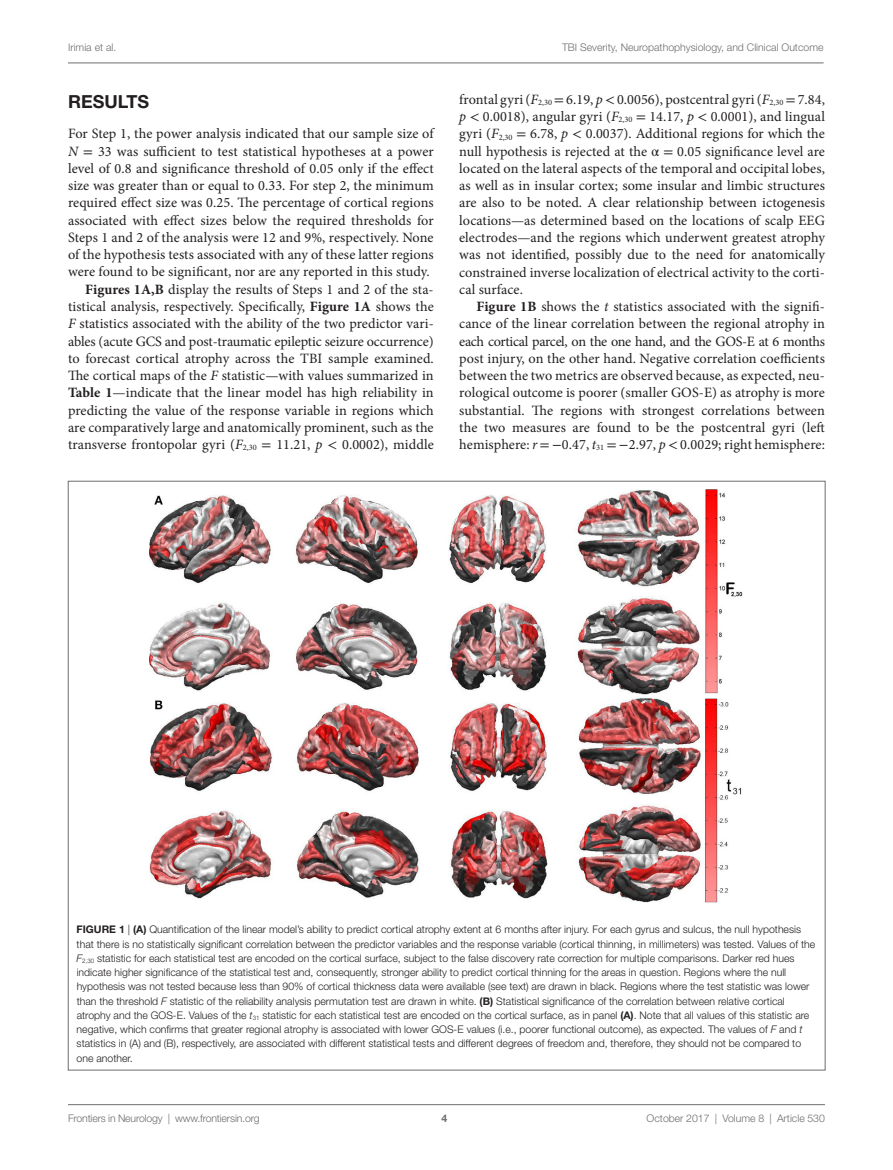
<style>
.page{position:relative;width:893px;height:1170px;background:#fff}
.page>*{position:absolute;margin:0;border:0;box-sizing:border-box;transform-origin:0 0}
.t1{font:700 18px "Helvetica Neue LT Std";color:#231f20}
.t2{font:14.25px/17.2px "Minion Pro";letter-spacing:.005em;color:#231f20;text-align:justify}
.t3{font:300 10.5px/14.2px "Helvetica Neue LT Std";color:#231f20}
.t4{font:300 10.5px "Helvetica Neue LT Std";color:#6c6d70}
.t5{font:700 10.5px "Helvetica Neue LT Std";color:#6c6d70}
.s1{font-style:italic}
.s2{font-family:"STIX General"}
.s3{font-weight:700}
</style>
<div class="page">
<img style="left:149px;top:489px;width:594px;height:414px">
<hr style="left:68px;top:63px;width:756px;height:1px;background:#6c6d70">
<hr style="left:68px;top:1104px;width:757px;height:1px;background:#6c6d70">
<p class="t4" style="left:68px;top:41px;width:50px">Irimia et al.</p>
<p class="t4" style="left:562px;top:41px;width:263px">TBI Severity, Neuropathophysiology, and Clinical Outcome</p>
<p class="t1" style="left:68px;top:91px;width:13px">RES</p>
<p class="t1" style="left:104px;top:91px;width:45px">ULTS</p>
<p class="t2" style="left:68px;top:125px;width:367px;text-align:right">For Step 1, the power analysis indicated that our sample size of <span class="s1">N</span> <span class="s2">=</span> 33 was sufficient to test statistical hypotheses at a power level of 0.8 and significance threshold of 0.05 only if the effect size was greater than or equal to 0.33. For step 2, the minimum required effect size was 0.25. The percentage of cortical regions associated with effect sizes below the required thresholds for Steps 1 and 2 of the analysis were 12 and 9%, respectively. None of the hypothesis tests associated with any of these latter regions were found to be significant, nor are any reported in this study.<br><span class="s3">Figures 1A,B</span> display the results of Steps 1 and 2 of the sta&shy;tistical analysis, respectively. Specifically, <span class="s3">Figure 1A</span> shows the <span class="s1">F</span> statistics associated with the ability of the two predictor vari&shy;ables (acute GCS and post-traumatic epileptic seizure occurrence) to forecast cortical atrophy across the TBI sample examined.<br>The cortical maps of the <span class="s1">F</span> statistic—with values summarized in <span class="s3">Table 1</span>—indicate that the linear model has high reliability in predicting the value of the response variable in regions which are comparatively large and anatomically prominent, such as the transverse frontopolar gyri (<span class="s1">F</span><sub>2,30</sub> <span class="s2">=</span> 11.21, <span class="s1">p</span> <span class="s2">&lt;</span> 0.0002), middle</p>
<p class="t2" style="left:459px;top:91px;width:367px">frontal gyri (<span class="s1">F</span><sub>2,30</sub> <span class="s2">=</span> 6.19, <span class="s1">p</span><span class="s2">&lt;</span> 0.0056), postcentral gyri (<span class="s1">F</span><sub>2,30</sub> <span class="s2">=</span> 7.84, <span class="s1">p</span> <span class="s2">&lt;</span> 0.0018), angular gyri (<span class="s1">F</span><sub>2,30</sub> <span class="s2">=</span> 14.17, <span class="s1">p</span> <span class="s2">&lt;</span> 0.0001), and lingual gyri (<span class="s1">F</span><sub>2,30</sub> <span class="s2">=</span> 6.78, <span class="s1">p</span> <span class="s2">&lt;</span> 0.0037). Additional regions for which the null hypothesis is rejected at the <span class="s2">α =</span> 0.05 significance level are located on the lateral aspects of the temporal and occipital lobes, as well as in insular cortex; some insular and limbic structures are also to be noted. A clear relationship between ictogenesis locations—as determined based on the locations of scalp EEG electrodes—and the regions which underwent greatest atrophy was not identified, possibly due to the need for anatomically constrained inverse localization of electrical activity to the corti&shy;cal surface.</p>
<p class="t2" style="left:459px;top:298px;width:367px;text-indent:17px"><span class="s3">Figure 1B</span> shows the <span class="s1">t</span> statistics associated with the signifi&shy;cance of the linear correlation between the regional atrophy in each cortical parcel, on the one hand, and the GOS-E at 6 months post injury, on the other hand. Negative correlation coefficients between the two metrics are observed because, as expected, neu&shy;rological outcome is poorer (smaller GOS-E) as atrophy is more substantial. The regions with strongest correlations between the two measures are found to be the postcentral gyri (left hemisphere: <span class="s1">r</span> <span class="s2">= −</span>0.47, <span class="s1">t</span><sub>31</sub> <span class="s2">= −</span>2.97, <span class="s1">p</span> <span class="s2">&lt;</span> 0.0029; right hemisphere:</p>
<p class="t3" style="left:77px;top:922px;width:740px"><span class="s3">FIGURE 1</span> | <span class="s3">(A)</span> Quantification of the linear model’s ability to predict cortical atrophy extent at 6 months after injury. For each gyrus and sulcus, the null hypothesis that there is no statistically significant correlation between the predictor variables and the response variable (cortical thinning, in millimeters) was tested. Values of the <span class="s1">F</span><sub>2,30</sub> statistic for each statistical test are encoded on the cortical surface, subject to the false discovery rate correction for multiple comparisons. Darker red hues indicate higher significance of the statistical test and, consequently, stronger ability to predict cortical thinning for the areas in question. Regions where the null hypothesis was not tested because less than 90% of cortical thickness data were available (see text) are drawn in black. Regions where the test statistic was lower than the threshold <span class="s1">F</span> statistic of the reliability analysis permutation test are drawn in white. <span class="s3">(B)</span> Statistical significance of the correlation between relative cortical atrophy and the GOS-E. Values of the <span class="s1">t</span><sub>31</sub> statistic for each statistical test are encoded on the cortical surface, as in panel <span class="s3">(A)</span>. Note that all values of this statistic are negative, which confirms that greater regional atrophy is associated with lower GOS-E values (i.e., poorer functional outcome), as expected. The values of <span class="s1">F</span> and <span class="s1">t </span>statistics in (A) and (B), respectively, are associated with different statistical tests and different degrees of freedom and, therefore, they should not be compared to one another.</p>
<p class="t4" style="left:68px;top:1111px;width:193px">Frontiers in Neurology | www.frontiersin.org</p>
<p class="t4" style="left:647px;top:1111px;width:180px">October 2017 | Volume 8 | Article 530</p>
<p class="t5" style="left:441px;top:1111px;width:7px">4</p>
</div>
